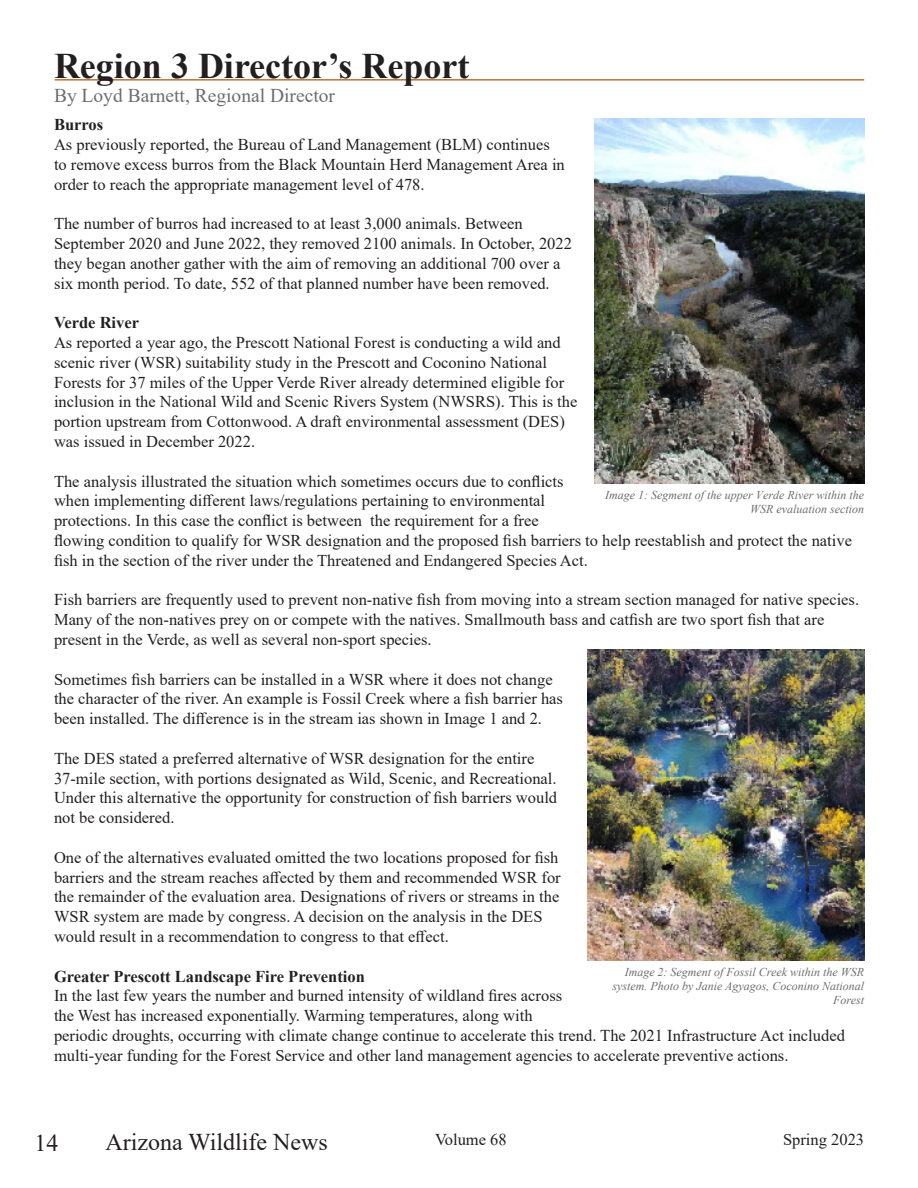
<style>
.page{position:relative;width:918px;height:1188px;background:#fff}
.page>*{position:absolute;margin:0;border:0;box-sizing:border-box;transform-origin:0 0}
.t1{font:700 36px "Times New Roman";color:#231f20}
.t2{font:24px "Times New Roman";color:#231f20}
.t3{font:19.5px "Times New Roman";color:#6c6d70}
.t4{font:16.5px/19.8px "Times New Roman";color:#231f20}
.t5{font:700 16.5px "Times New Roman";color:#231f20}
.t6{font:italic 12px/14.4px "Times New Roman";color:#6c6d70;text-align:right}
</style>
<div class="page">
<hr style="left:55px;top:79px;width:809px;height:2px;background:#b97331">
<img style="left:594px;top:119px;width:270px;height:365px">
<img style="left:588px;top:650px;width:276px;height:310px">
<p class="t1" style="left:54px;top:40px;width:417px">Region 3 Director’s Report</p>
<p class="t3" style="left:54px;top:82px;width:283px">By Loyd Barnett, Regional Director</p>
<p class="t5" style="left:54px;top:113px;width:51px">Burros</p>
<p class="t4" style="left:54px;top:134px;width:512px">As previously reported, the Bureau of Land Management (BLM) continues to remove excess burros from the Black Mountain Herd Management Area in order to reach the appropriate management level of 478.</p>
<p class="t4" style="left:54px;top:213px;width:520px">The number of burros had increased to at least 3,000 animals. Between September 2020 and June 2022, they removed 2100 animals. In October, 2022 they began another gather with the aim of removing an additional 700 over a six month period. To date, 552 of that planned number have been removed.</p>
<p class="t5" style="left:54px;top:311px;width:87px">Verde River</p>
<p class="t4" style="left:54px;top:332px;width:525px">As reported a year ago, the Prescott National Forest is conducting a wild and scenic river (WSR) suitability study in the Prescott and Coconino National Forests for 37 miles of the Upper Verde River already determined eligible for inclusion in the National Wild and Scenic Rivers System (NWSRS). This is the portion upstream from Cottonwood. A draft environmental assessment (DES) was issued in December 2022.</p>
<p class="t4" style="left:54px;top:471px;width:800px">The analysis illustrated the situation which sometimes occurs due to conflicts<br>when implementing different laws/regulations pertaining to environmental<br>protections. In this case the conflict is between the requirement for a free<br>flowing condition to qualify for WSR designation and the proposed fish barriers to help reestablish and protect the native fish in the section of the river under the Threatened and Endangered Species Act.</p>
<p class="t4" style="left:54px;top:589px;width:807px">Fish barriers are frequently used to prevent non-native fish from moving into a stream section managed for native species.<br>Many of the non-natives prey on or compete with the natives. Smallmouth bass and catfish are two sport fish that are present in the Verde, as well as several non-sport species.</p>
<p class="t4" style="left:54px;top:669px;width:511px">Sometimes fish barriers can be installed in a WSR where it does not change the character of the river. An example is Fossil Creek where a fish barrier has been installed. The difference is in the stream ias shown in Image 1 and 2.</p>
<p class="t4" style="left:54px;top:748px;width:505px">The DES stated a preferred alternative of WSR designation for the entire 37-mile section, with portions designated as Wild, Scenic, and Recreational.<br>Under this alternative the opportunity for construction of fish barriers would not be considered.</p>
<p class="t4" style="left:54px;top:847px;width:508px">One of the alternatives evaluated omitted the two locations proposed for fish barriers and the stream reaches affected by them and recommended WSR for the remainder of the evaluation area. Designations of rivers or streams in the WSR system are made by congress. A decision on the analysis in the DES would result in a recommendation to congress to that effect.</p>
<p class="t5" style="left:54px;top:964px;width:312px">Greater Prescott Landscape Fire Prevention</p>
<p class="t4" style="left:54px;top:985px;width:792px">In the last few years the number and burned intensity of wildland fires across<br>the West has increased exponentially. Warming temperatures, along with<br>periodic droughts, occurring with climate change continue to accelerate this trend. The 2021 Infrastructure Act included multi-year funding for the Forest Service and other land management agencies to accelerate preventive actions.</p>
<p class="t6" style="left:605px;top:487px;width:260px">Image 1: Segment of the upper Verde River within the<br>WSR evaluation section</p>
<p class="t6" style="left:612px;top:964px;width:253px">Image 2: Segment of Fossil Creek within the WSR system. Photo by Janie Agyagos, Coconino National<br>Forest</p>
<p class="t2" style="left:35px;top:1126px;width:25px">14</p>
<p class="t2" style="left:105px;top:1125px;width:224px">Arizona Wildlife News</p>
<p class="t4" style="left:435px;top:1129px;width:73px">Volume 68</p>
<p class="t4" style="left:783px;top:1129px;width:83px">Spring 2023</p>
</div>
